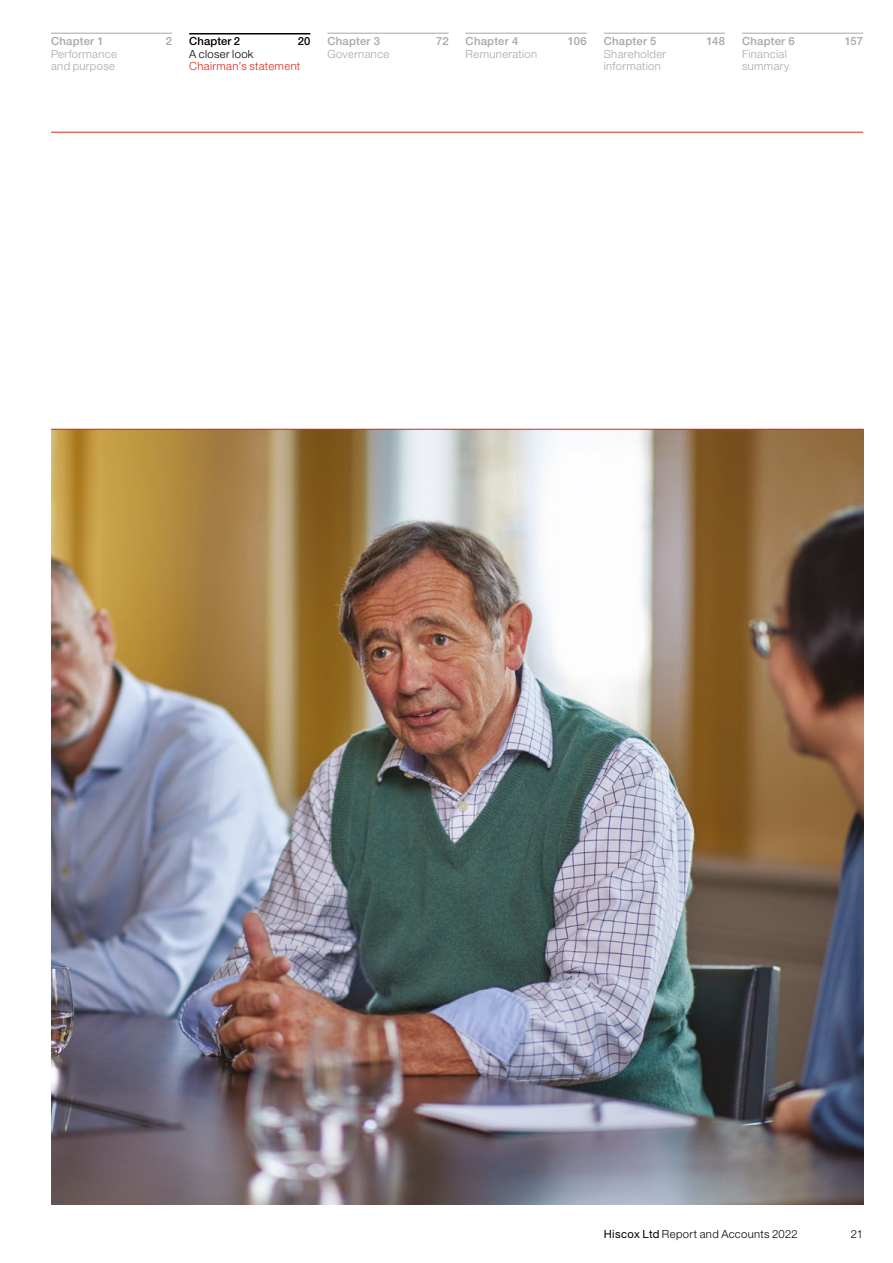
<style>
.page{position:relative;width:893px;height:1263px;background:#fff}
.page>*{position:absolute;margin:0;border:0;box-sizing:border-box;transform-origin:0 0}
.t1{font:300 11.25px/12.3px "Helvetica Neue LT Std";letter-spacing:.035em;color:#a5a7aa}
.t2{font:500 11.25px "Helvetica Neue LT Std";letter-spacing:.025em;color:#a5a7aa}
.t3{font:300 11.25px "Helvetica Neue LT Std";letter-spacing:.03em;color:#000}
.t4{font:300 11.25px "Helvetica Neue LT Std";letter-spacing:.035em;color:#df271c}
.t5{font:500 11.25px "Helvetica Neue LT Std";letter-spacing:.015em;color:#000}
.s1{font-weight:400}
</style>
<div class="page">
<img style="left:51px;top:430px;width:812px;height:774px">
<hr style="left:327px;top:33px;width:122px;height:1px;background:#a5a7aa">
<hr style="left:466px;top:33px;width:121px;height:1px;background:#a5a7aa">
<hr style="left:604px;top:33px;width:121px;height:1px;background:#a5a7aa">
<hr style="left:742px;top:33px;width:121px;height:1px;background:#a5a7aa">
<hr style="left:189px;top:33px;width:121px;height:2px;background:#000">
<hr style="left:51px;top:33px;width:121px;height:1px;background:#a5a7aa">
<hr style="left:51px;top:132px;width:812px;height:1px;background:#df271c">
<hr style="left:51px;top:429px;width:812px;height:1px;background:#df271c">
<p class="t2" style="left:51px;top:35px;width:54px">Chapter 1</p>
<p class="t2" style="left:166px;top:35px;width:8px">2</p>
<p class="t1" style="left:51px;top:47px;width:68px">Performance and purpose</p>
<p class="t5" style="left:189px;top:35px;width:52px">Chapter 2</p>
<p class="t5" style="left:298px;top:35px;width:14px">20</p>
<p class="t3" style="left:189px;top:47px;width:66px">A closer look</p>
<p class="t4" style="left:189px;top:59px;width:113px">Chairman’s statement</p>
<p class="t2" style="left:327px;top:35px;width:54px">Chapter 3</p>
<p class="t2" style="left:436px;top:35px;width:14px">72</p>
<p class="t1" style="left:327px;top:47px;width:64px">Governance</p>
<p class="t2" style="left:466px;top:35px;width:54px">Chapter 4</p>
<p class="t2" style="left:568px;top:35px;width:20px">106</p>
<p class="t1" style="left:466px;top:47px;width:73px">Remuneration</p>
<p class="t2" style="left:604px;top:35px;width:54px">Chapter 5</p>
<p class="t2" style="left:706px;top:35px;width:20px">148</p>
<p class="t1" style="left:604px;top:47px;width:64px">Shareholder information</p>
<p class="t2" style="left:742px;top:35px;width:54px">Chapter 6</p>
<p class="t2" style="left:845px;top:35px;width:20px">157</p>
<p class="t1" style="left:742px;top:47px;width:49px">Financial summary</p>
<p class="t3" style="left:604px;top:1227px;width:195px"><span class="s1">Hiscox Ltd</span> Report and Accounts 2022</p>
<p class="t3" style="left:851px;top:1227px;width:14px">21</p>
</div>
